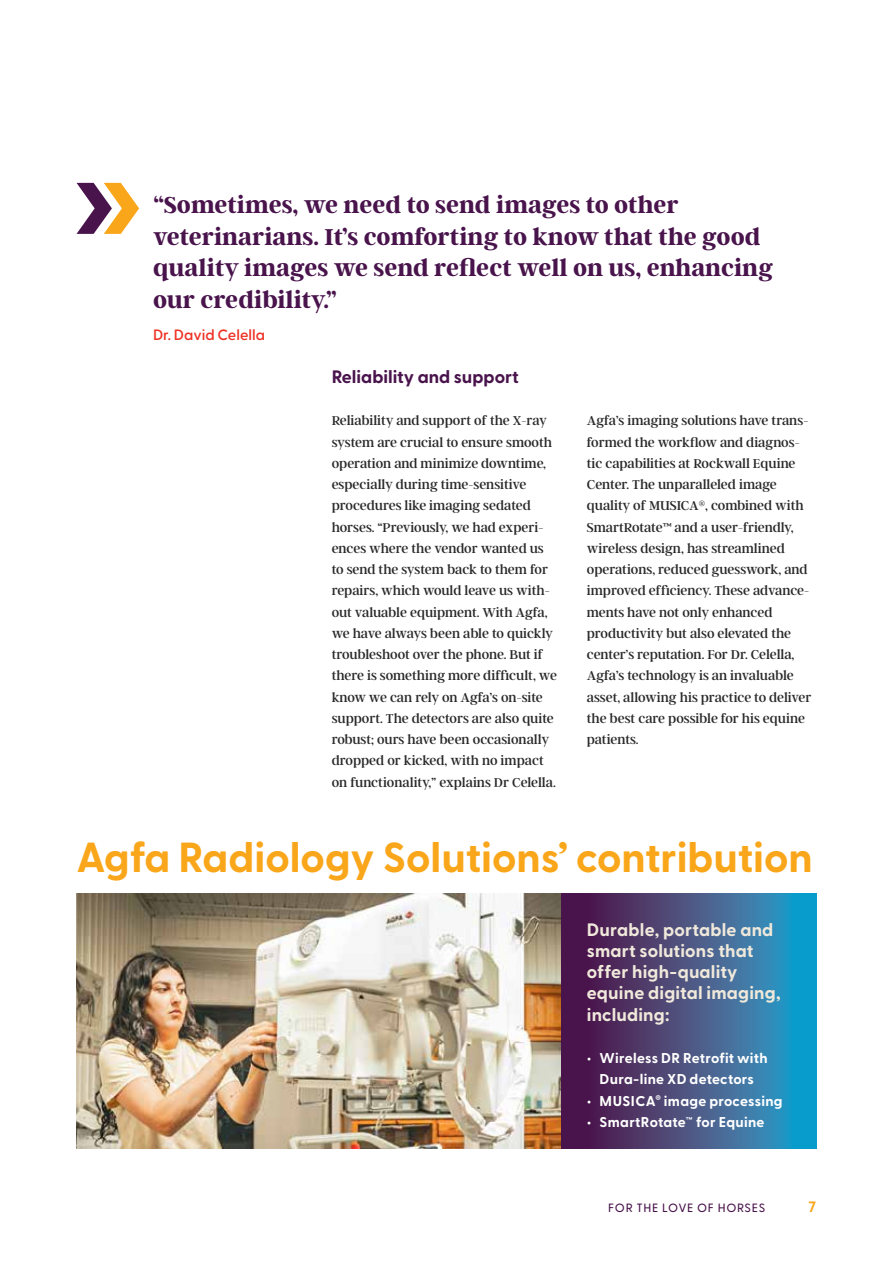
<style>
.page{position:relative;width:893px;height:1263px;background:#fff}
.page>*{position:absolute;margin:0;border:0;box-sizing:border-box;transform-origin:0 0}
.t1{font:700 42px "Greycliff CF";color:#faa61a}
.t2{font:700 25.5px/32px "Argent CF";color:#49134c}
.t3{font:700 18px/21.3px "Greycliff CF";letter-spacing:.01em;color:#f0e9db}
.t4{font:700 18px "Greycliff CF";color:#49134c}
.t5{font:600 15px "Greycliff CF";color:#ee3124}
.t6{font:700 15px "Greycliff CF";color:#faa61a}
.t7{font:14.25px/21.3px "Argent CF";letter-spacing:-.005em;color:#292829}
.t8{font:700 14.25px/21.3px "Greycliff CF";letter-spacing:.02em;color:#fff;text-align:center}
.t9{font:500 12px "Greycliff CF";letter-spacing:.06em;color:#49134c}
</style>
<div class="page">
<img style="left:77px;top:893px;width:484px;height:255px">
<svg style="left:561px;top:893px;width:255px;height:255px;background:#405686"></svg>
<svg style="left:77px;top:183px;width:62px;height:51px"></svg>
<h2 class="t2" style="left:153px;top:189px;width:622px">“Sometimes, we need to send images to other veterinarians. It’s comforting to know that the good quality images we send reflect well on us, enhancing our credibility.”</h2>
<p class="t5" style="left:153px;top:324px;width:113px">Dr. David Celella</p>
<p class="t4" style="left:332px;top:363px;width:189px">Reliability and support</p>
<p class="t7" style="left:332px;top:410px;width:227px">Reliability and support of the X-ray system are crucial to ensure smooth operation and minimize downtime, especially during time-sensitive procedures like imaging sedated horses. “Previously, we had experi&shy;ences where the vendor wanted us to send the system back to them for repairs, which would leave us with&shy;out valuable equipment. With Agfa, we have always been able to quickly troubleshoot over the phone. But if there is something more difficult, we know we can rely on Agfa’s on-site support. The detectors are also quite robust; ours have been occasionally dropped or kicked, with no impact on functionality,” explains Dr Celella.</p>
<p class="t7" style="left:587px;top:410px;width:226px">Agfa’s imaging solutions have trans&shy;formed the workflow and diagnos&shy;tic capabilities at Rockwall Equine Center. The unparalleled image quality of MUSICA<sup>®</sup>, combined with SmartRotate™ and a user-friendly, wireless design, has streamlined operations, reduced guesswork, and improved efficiency. These advance&shy;ments have not only enhanced productivity but also elevated the center’s reputation. For Dr. Celella, Agfa’s technology is an invaluable asset, allowing his practice to deliver the best care possible for his equine patients.</p>
<h1 class="t1" style="left:77px;top:825px;width:738px">Agfa Radiology Solutions’ contribution</h1>
<p class="t3" style="left:587px;top:918px;width:196px">Durable, portable and smart solutions that offer high-quality equine digital imaging, including:</p>
<p class="t8" style="left:587px;top:1047px;width:182px">• Wireless DR Retrofit with<br>Dura-line XD detectors</p>
<p class="t8" style="left:587px;top:1089px;width:197px">• MUSICA<sup>®</sup> image processing</p>
<p class="t8" style="left:587px;top:1110px;width:179px">• SmartRotate™ for Equine</p>
<p class="t9" style="left:608px;top:1199px;width:159px">FOR THE LOVE OF HORSES</p>
<p class="t6" style="left:809px;top:1195px;width:9px">7</p>
</div>
